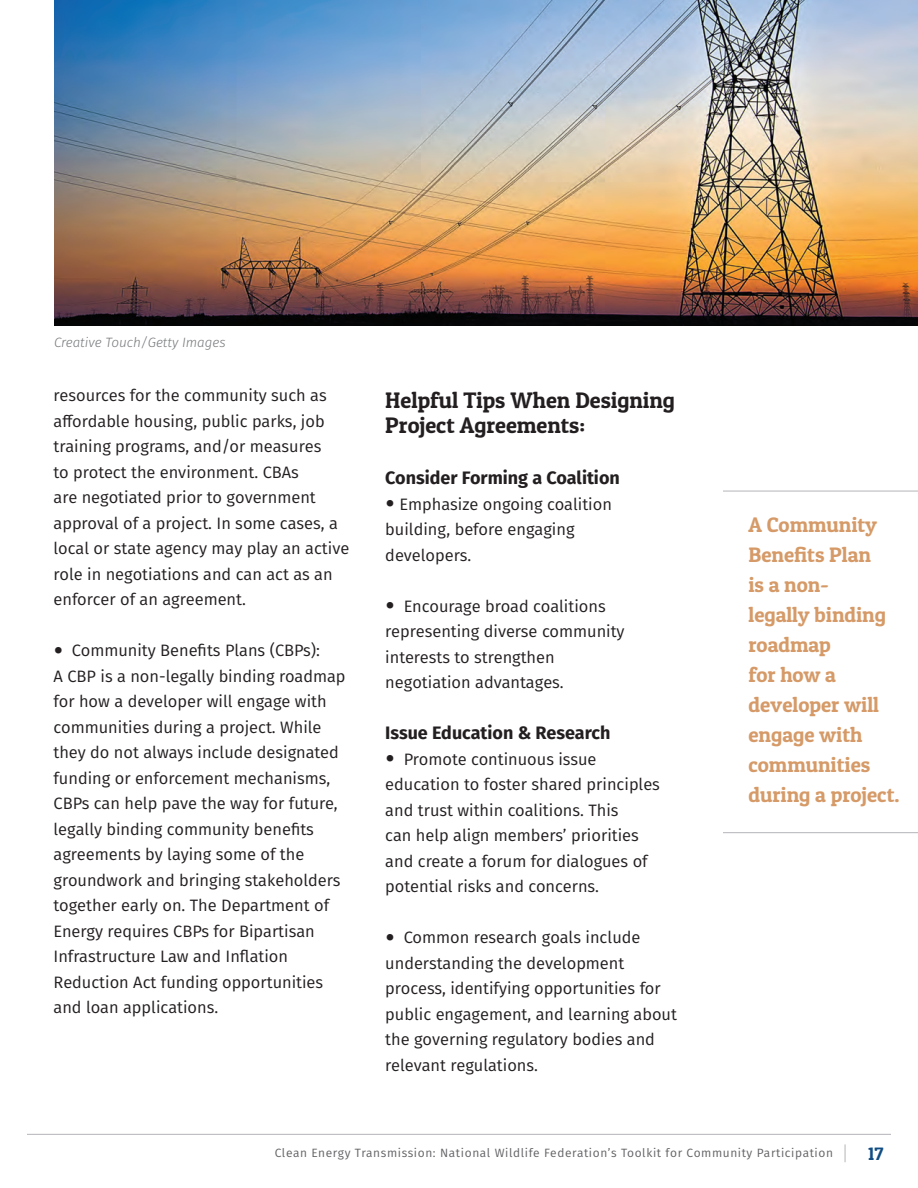
<style>
.page{position:relative;width:918px;height:1188px;background:#fff}
.page>*{position:absolute;margin:0;border:0;box-sizing:border-box;transform-origin:0 0}
.t1{font:22.5px/25.5px "Patua One";color:#231f20}
.t2{font:21px/30px "Patua One";color:#d59a67}
.t3{font:700 18px "Fira Sans";color:#231f20}
.t4{font:18px "Patua One";color:#114d82}
.t5{font:16.5px/25.5px "Fira Sans";color:#231f20}
.t6{font:italic 300 13.5px "Fira Sans";color:#76787b}
.t7{font:12px "Fira Sans";letter-spacing:.05em;color:#636366}
.s1{font-size:31.5px}
</style>
<div class="page">
<hr style="left:27px;top:1134px;width:864px;height:1px;background:#bcbdc0">
<svg style="left:844px;top:1144px;width:2px;height:18px"></svg>
<img style="left:54px;top:0;width:864px;height:325px">
<hr style="left:723px;top:490px;width:195px;height:2px;background:#bcbdc0">
<hr style="left:723px;top:832px;width:195px;height:1px;background:#bcbdc0">
<p class="t6" style="left:54px;top:333px;width:173px">Creative Touch/Getty Images</p>
<p class="t5" style="left:54px;top:382px;width:297px">resources for the community such as affordable housing, public parks, job training programs, and/or measures<br>to protect the environment. CBAs<br>are negotiated prior to government approval of a project. In some cases, a local or state agency may play an active role in negotiations and can act as an enforcer of an agreement.</p>
<p class="t5" style="left:54px;top:637px;width:268px"><span class="s1">•</span> Community Benefits Plans (CBPs):</p>
<p class="t5" style="left:54px;top:663px;width:294px">A CBP is a non-legally binding roadmap for how a developer will engage with communities during a project. While they do not always include designated funding or enforcement mechanisms, CBPs can help pave the way for future, legally binding community benefits agreements by laying some of the groundwork and bringing stakeholders together early on. The Department of Energy requires CBPs for Bipartisan Infrastructure Law and Inflation Reduction Act funding opportunities and loan applications.</p>
<p class="t1" style="left:385px;top:387px;width:291px">Helpful Tips When Designing<br>Project Agreements:</p>
<p class="t3" style="left:385px;top:463px;width:236px">Consider Forming a Coalition</p>
<p class="t5" style="left:385px;top:491px;width:228px"><span class="s1">•</span> Emphasize ongoing coalition</p>
<p class="t5" style="left:385px;top:516px;width:191px">building, before engaging</p>
<p class="t5" style="left:385px;top:542px;width:87px">developers.</p>
<p class="t5" style="left:385px;top:593px;width:222px"><span class="s1">•</span> Encourage broad coalitions</p>
<p class="t5" style="left:385px;top:618px;width:241px">representing diverse community</p>
<p class="t5" style="left:385px;top:644px;width:171px">interests to strengthen</p>
<p class="t5" style="left:385px;top:669px;width:180px">negotiation advantages.</p>
<p class="t3" style="left:385px;top:718px;width:227px">Issue Education &amp; Research</p>
<p class="t5" style="left:385px;top:746px;width:213px"><span class="s1">•</span> Promote continuous issue</p>
<p class="t5" style="left:385px;top:771px;width:276px">education to foster shared principles and trust within coalitions. This<br>can help align members’ priorities and create a forum for dialogues of potential risks and concerns.</p>
<p class="t5" style="left:385px;top:924px;width:293px"><span class="s1">•</span> Common research goals include understanding the development process, identifying opportunities for public engagement, and learning about the governing regulatory bodies and relevant regulations.</p>
<p class="t2" style="left:748px;top:509px;width:153px">A Community<br>Benefits Plan<br>is a non-<br>legally binding roadmap<br>for how a developer will engage with communities during a project.</p>
<p class="t7" style="left:275px;top:1144px;width:560px">Clean Energy Transmission: National Wildlife Federation’s Toolkit for Community Participation</p>
<p class="t4" style="left:868px;top:1143px;width:17px">17</p>
</div>
